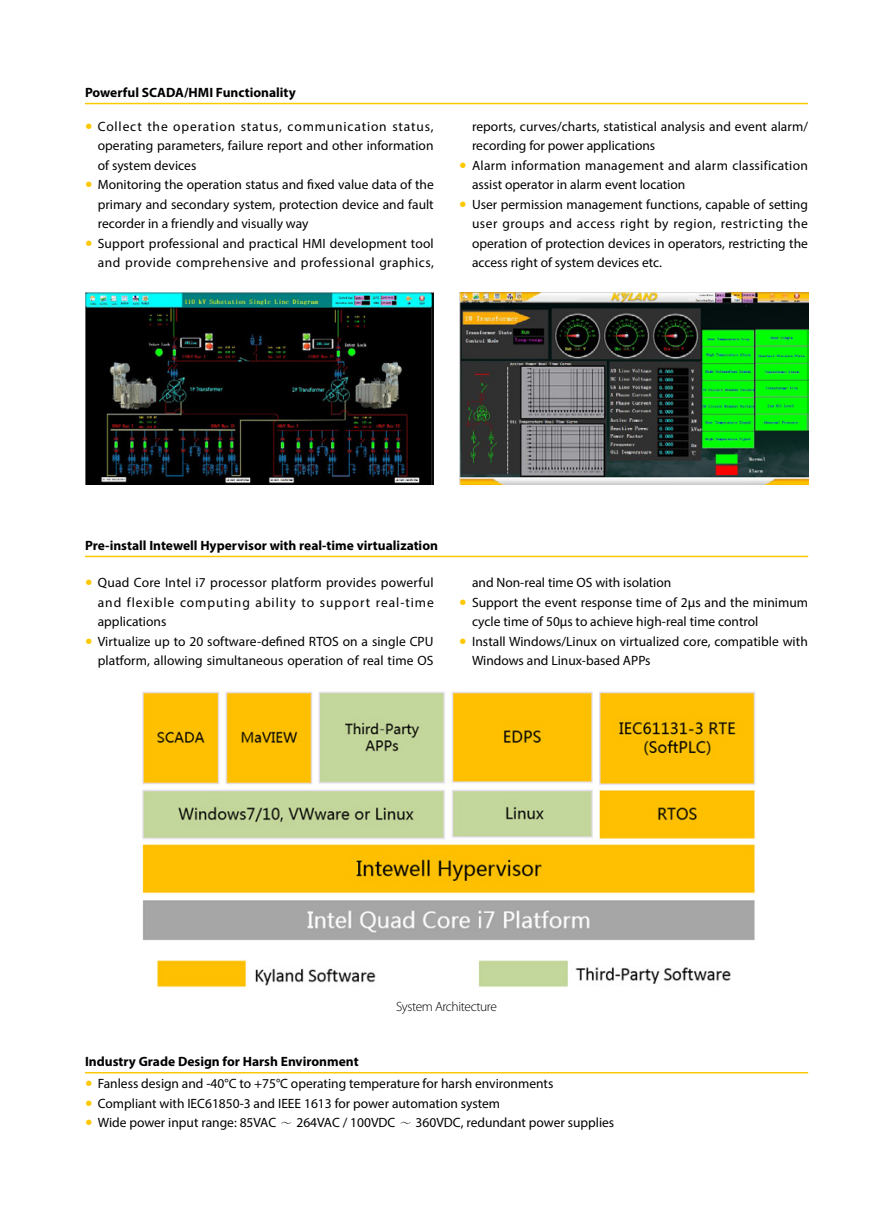
<style>
.page{position:relative;width:893px;height:1212px;background:#fff}
.page>*{position:absolute;margin:0;border:0;box-sizing:border-box;transform-origin:0 0}
.t1{font:13.5px/19.5px "Myriad Pro";color:#000;text-align:justify}
.t2{font:700 13.5px "Myriad Pro";color:#000}
.t3{font:13.5px/19.5px "Myriad Pro";letter-spacing:.025em;color:#000;text-align:right}
.t4{font:13.5px/19.5px "Myriad Pro";letter-spacing:.02em;color:#000}
.t5{font:300 13.5px "Myriad Pro";letter-spacing:-.03em;color:#000}
.s1{font-family:"FZLTXHK GBK1 0";font-size:7.5px;color:#fcc800}
.s2{font-family:"Adobe Song Std";font-weight:300}
</style>
<div class="page">
<img style="left:85px;top:293px;width:348px;height:191px">
<img style="left:459px;top:293px;width:349px;height:191px">
<hr style="left:85px;top:103px;width:723px;height:1px;background:#fcc800">
<hr style="left:85px;top:556px;width:723px;height:1px;background:#fcc800">
<img style="left:142px;top:691px;width:614px;height:296px">
<hr style="left:85px;top:1072px;width:723px;height:1px;background:#fcc800">
<p class="t2" style="left:85px;top:83px;width:212px">Powerful SCADA/HMI Functionality</p>
<p class="t1" style="left:98px;top:116px;width:337px;text-indent:-13px"><span class="s1">●</span> Collect the operation status, communication status, operating parameters, failure report and other information of system devices</p>
<p class="t1" style="left:98px;top:175px;width:337px;text-indent:-13px"><span class="s1">●</span> Monitoring the operation status and fixed value data of the primary and secondary system, protection device and fault recorder in a friendly and visually way</p>
<p class="t3" style="left:85px;top:233px;width:350px"><span class="s1">●</span> Support professional and practical HMI development tool and provide comprehensive and professional graphics,</p>
<p class="t1" style="left:472px;top:116px;width:337px">reports, curves/charts, statistical analysis and event alarm/ recording for power applications</p>
<p class="t4" style="left:472px;top:155px;width:337px;text-indent:-13px"><span class="s1">●</span> Alarm information management and alarm classification assist operator in alarm event location</p>
<p class="t1" style="left:472px;top:194px;width:337px;text-indent:-13px"><span class="s1">●</span> User permission management functions, capable of setting user groups and access right by region, restricting the operation of protection devices in operators, restricting the access right of system devices etc.</p>
<p class="t2" style="left:85px;top:536px;width:354px">Pre-install Intewell Hypervisor with real-time virtualization</p>
<p class="t1" style="left:98px;top:573px;width:338px;text-indent:-13px"><span class="s1">●</span> Quad Core Intel i7 processor platform provides powerful and flexible computing ability to support real-time applications</p>
<p class="t1" style="left:85px;top:631px;width:350px;text-align:right"><span class="s1">●</span> Virtualize up to 20 software-defined RTOS on a single CPU platform, allowing simultaneous operation of real time OS</p>
<p class="t1" style="left:472px;top:573px;width:201px">and Non-real time OS with isolation</p>
<p class="t1" style="left:472px;top:592px;width:338px;text-indent:-13px"><span class="s1">●</span> Support the event response time of 2μs and the minimum cycle time of 50μs to achieve high-real time control</p>
<p class="t1" style="left:472px;top:631px;width:337px;text-indent:-13px"><span class="s1">●</span> Install Windows/Linux on virtualized core, compatible with<br>Windows and Linux-based APPs</p>
<p class="t5" style="left:396px;top:998px;width:102px">System Architecture</p>
<p class="t2" style="left:85px;top:1052px;width:275px">Industry Grade Design for Harsh Environment</p>
<p class="t1" style="left:85px;top:1073px;width:470px"><span class="s1">●</span> Fanless design and -40°C to +75°C operating temperature for harsh environments</p>
<p class="t1" style="left:85px;top:1093px;width:417px"><span class="s1">●</span> Compliant with IEC61850-3 and IEEE 1613 for power automation system</p>
<p class="t1" style="left:85px;top:1112px;width:531px"><span class="s1">●</span> Wide power input range: 85VAC <span class="s2">～</span> 264VAC / 100VDC <span class="s2">～</span> 360VDC, redundant power supplies</p>
</div>
